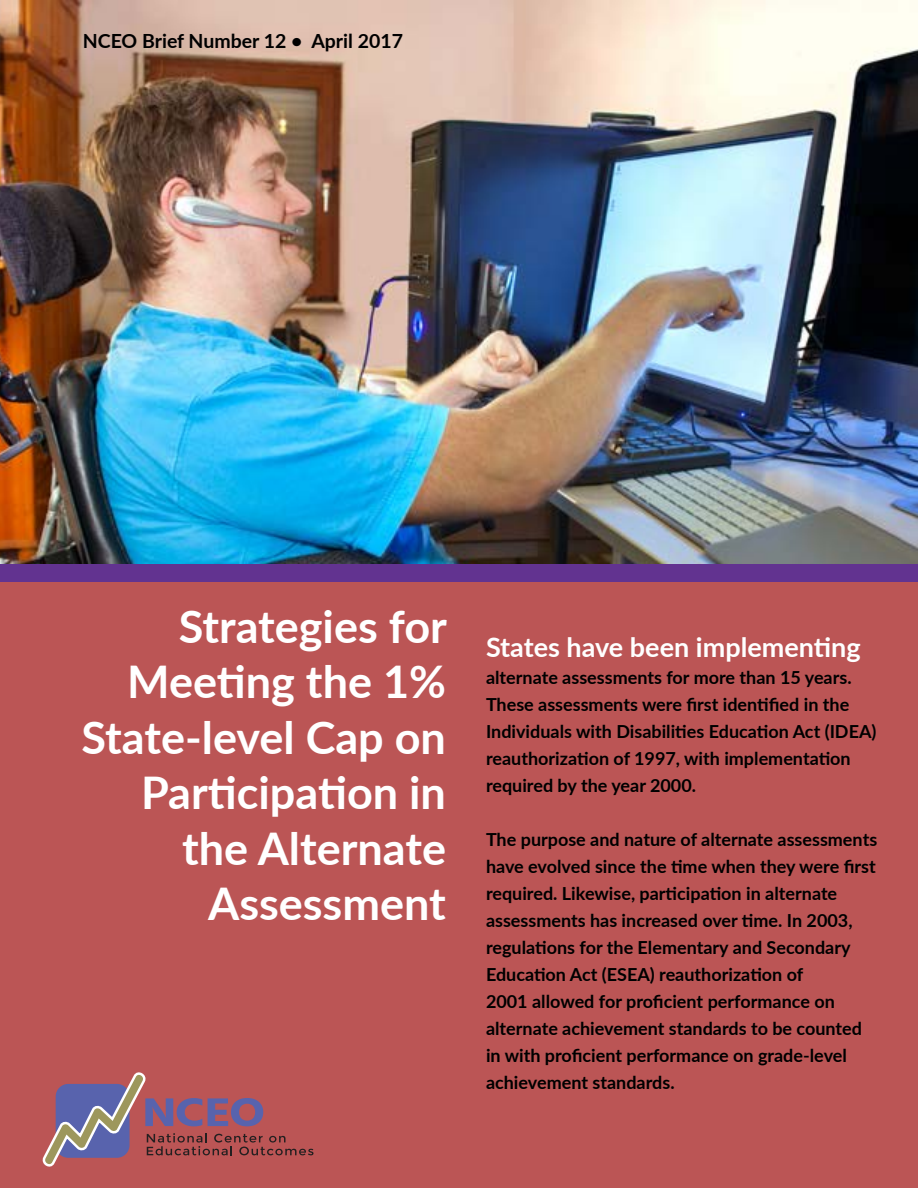
<style>
.page{position:relative;width:918px;height:1188px;background:#fff}
.page>*{position:absolute;margin:0;border:0;box-sizing:border-box;transform-origin:0 0}
.t1{font:700 45px/55.5px "Lato";color:#fff;text-align:right}
.t2{font:700 27px "Lato";color:#fff}
.t3{font:700 19.5px "Lato";color:#000}
.t4{font:700 18px/27px "Lato";color:#000}
</style>
<div class="page">
<img style="left:0;top:0;width:918px;height:564px">
<div style="left:0;top:577px;width:918px;height:611px;background:#b55"></div>
<div style="left:0;top:564px;width:918px;height:18px;background:#623390"></div>
<svg style="left:43px;top:1072px;width:270px;height:95px"></svg>
<p class="t3" style="left:83px;top:27px;width:322px">NCEO Brief Number 12 • April 2017</p>
<p class="t1" style="left:82px;top:597px;width:367px">Strategies for<br>Meeting the 1%<br>State-level Cap on<br>Participation in</p>
<p class="t1" style="left:182px;top:819px;width:265px;text-align:center">the Alternate<br>Assessment</p>
<p class="t2" style="left:486px;top:627px;width:376px">States have been implementing</p>
<p class="t4" style="left:486px;top:663px;width:392px">alternate assessments for more than 15 years.<br>These assessments were first identified in the Individuals with Disabilities Education Act (IDEA) reauthorization of 1997, with implementation required by the year 2000.</p>
<p class="t4" style="left:486px;top:825px;width:393px">The purpose and nature of alternate assessments have evolved since the time when they were first required. Likewise, participation in alternate assessments has increased over time. In 2003, regulations for the Elementary and Secondary Education Act (ESEA) reauthorization of<br>2001 allowed for proficient performance on alternate achievement standards to be counted in with proficient performance on grade-level achievement standards.</p>
</div>
